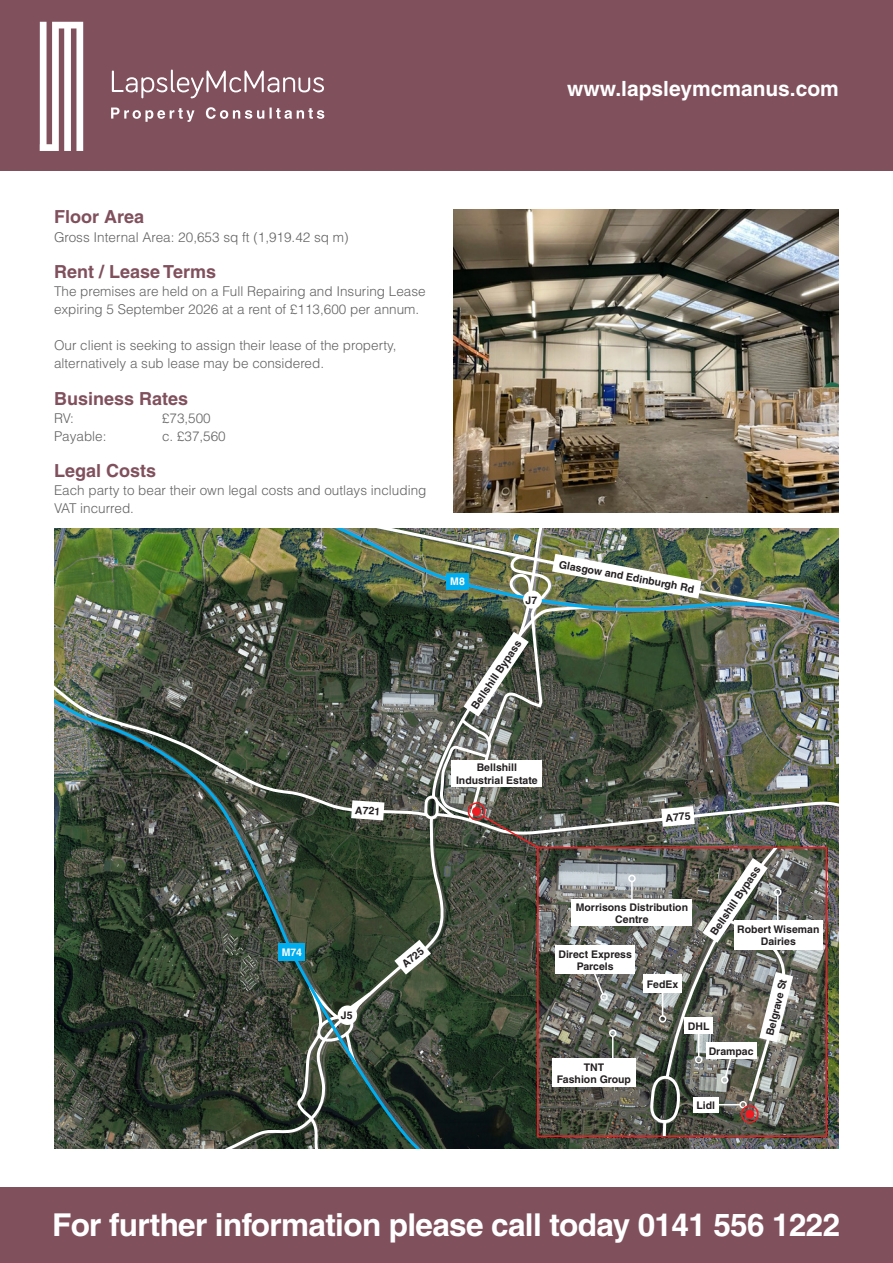
<style>
.page{position:relative;width:893px;height:1263px;background:#fff}
.page>*{position:absolute;margin:0;border:0;box-sizing:border-box;transform-origin:0 0}
.t1{font:700 31.5px "Helvetica LT";letter-spacing:-.02em;color:#fff}
.t2{font:700 21px "Helvetica LT";color:#fff}
.t3{font:700 18px "Helvetica LT";color:#80505d}
.t4{font:300 13.5px/18px "Helvetica LT";color:#646363}
.t5{font:700 10.5px/12.6px "Helvetica LT";color:#231f20;text-align:center}
.t6{font:700 10.5px "Helvetica LT";color:#fff}
</style>
<div class="page">
<div style="left:0;top:0;width:893px;height:171px;background:#80505d"></div>
<svg style="left:40px;top:22px;width:43px;height:129px"></svg>
<div style="left:0;top:1188px;width:893px;height:75px;background:#80505d"></div>
<svg style="left:112px;top:70px;width:212px;height:28px"></svg>
<svg style="left:111px;top:107px;width:213px;height:15px"></svg>
<img style="left:454px;top:209px;width:385px;height:303px">
<img style="left:54px;top:529px;width:239px;height:139px">
<svg style="left:54px;top:668px;width:239px;height:481px"></svg>
<svg style="left:276px;top:529px;width:17px;height:102px"></svg>
<div style="left:278px;top:943px;width:27px;height:18px;background:#00aeef"></div>
<img style="left:293px;top:529px;width:546px;height:620px">
<h2 class="t2" style="left:567px;top:76px;width:273px">www.lapsleymcmanus.com</h2>
<h3 class="t3" style="left:54px;top:206px;width:92px">Floor Area</h3>
<p class="t4" style="left:54px;top:229px;width:296px">Gross Internal Area: 20,653 sq ft (1,919.42 sq m)</p>
<h3 class="t3" style="left:54px;top:261px;width:164px">Rent / Lease Terms</h3>
<p class="t4" style="left:54px;top:283px;width:373px">The premises are held on a Full Repairing and Insuring Lease expiring 5 September 2026 at a rent of £113,600 per annum.</p>
<p class="t4" style="left:54px;top:337px;width:344px">Our client is seeking to assign their lease of the property, alternatively a sub lease may be considered.</p>
<h3 class="t3" style="left:54px;top:387px;width:136px">Business Rates</h3>
<p class="t4" style="left:54px;top:409px;width:21px">RV:</p>
<p class="t4" style="left:162px;top:409px;width:50px">£73,500</p>
<p class="t4" style="left:54px;top:427px;width:54px">Payable:</p>
<p class="t4" style="left:162px;top:427px;width:65px">c. £37,560</p>
<h3 class="t3" style="left:54px;top:459px;width:104px">Legal Costs</h3>
<p class="t4" style="left:54px;top:481px;width:374px">Each party to bear their own legal costs and outlays including<br>VAT incurred.</p>
<p class="t5" style="left:356px;top:803px;width:27px;rotate:4deg">A721</p>
<p class="t6" style="left:282px;top:946px;width:22px">M74</p>
<p class="t5" style="left:399px;top:960px;width:27px;rotate:-40deg">A725</p>
<p class="t5" style="left:341px;top:1009px;width:13px">J5</p>
<p class="t6" style="left:450px;top:575px;width:16px">M8</p>
<p class="t5" style="left:525px;top:593px;width:13px">J7</p>
<p class="t5" style="left:469px;top:704px;width:82px;rotate:-56deg">Bellshill Bypass</p>
<p class="t5" style="left:560px;top:558px;width:139px;rotate:10deg">Glasgow and Edinburgh Rd</p>
<p class="t5" style="left:456px;top:761px;width:83px">Bellshill<br>Industrial Estate</p>
<p class="t5" style="left:665px;top:811px;width:27px;rotate:-5deg">A775</p>
<p class="t5" style="left:707px;top:930px;width:82px;rotate:-56deg">Bellshill Bypass</p>
<p class="t5" style="left:576px;top:900px;width:114px">Morrisons Distribution<br>Centre</p>
<p class="t5" style="left:737px;top:923px;width:84px">Robert Wiseman<br>Dairies</p>
<p class="t5" style="left:763px;top:1033px;width:59px;rotate:-76deg">Belgrave St</p>
<p class="t5" style="left:558px;top:947px;width:75px">Direct Express<br>Parcels</p>
<p class="t5" style="left:647px;top:978px;width:33px">FedEx</p>
<p class="t5" style="left:688px;top:1019px;width:23px">DHL</p>
<p class="t5" style="left:557px;top:1060px;width:76px">TNT<br>Fashion Group</p>
<p class="t5" style="left:709px;top:1044px;width:46px">Drampac</p>
<p class="t5" style="left:696px;top:1098px;width:20px">Lidl</p>
<h1 class="t1" style="left:52px;top:1205px;width:790px">For further information please call today 0141 556 1222</h1>
</div>
